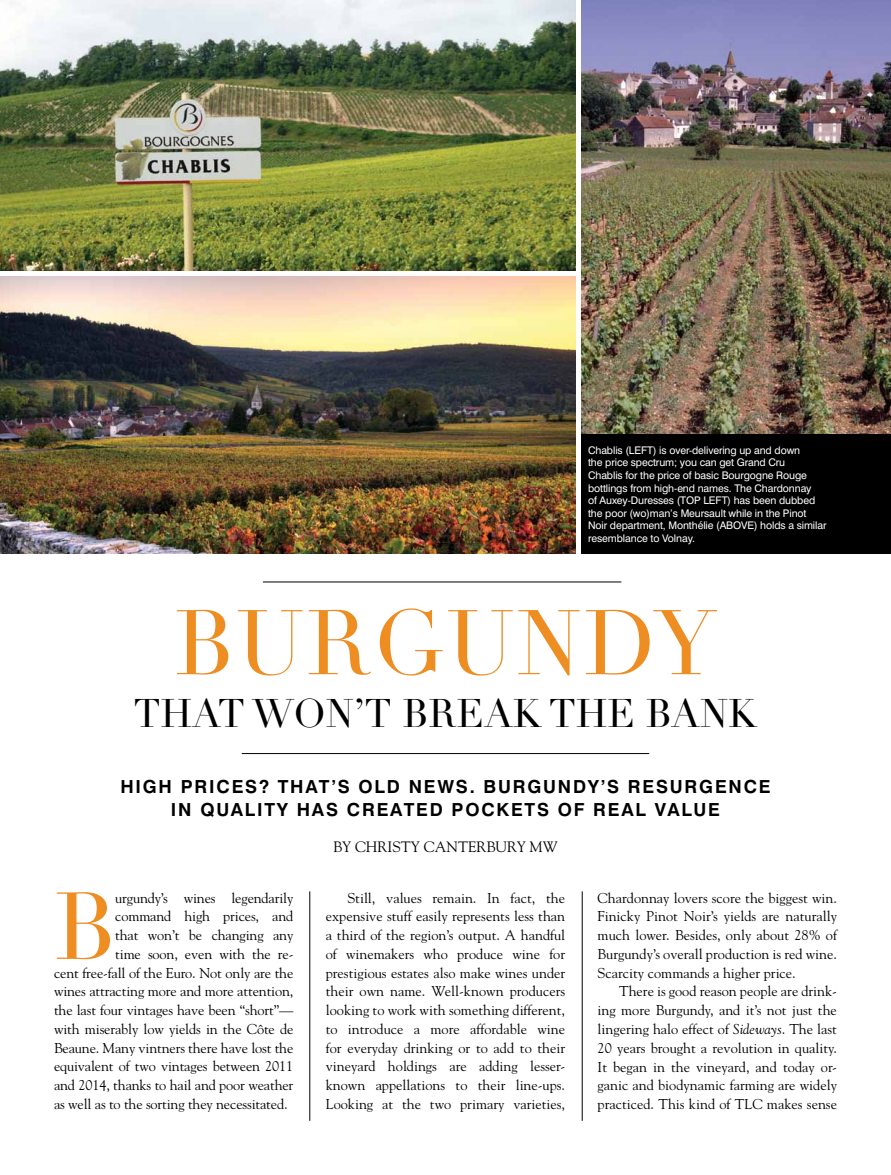
<style>
.page{position:relative;width:891px;height:1175px;background:#fff}
.page>*{position:absolute;margin:0;border:0;box-sizing:border-box;transform-origin:0 0}
.t1{font:93.3px "Didot";color:#ed8d22}
.t2{font:90px "Didot";letter-spacing:.02em;color:#ed8d22}
.t3{font:39px "Didot";color:#000}
.t4{font:700 18px/22.5px "Swiss 721 BT";letter-spacing:.1em;color:#000;text-align:center}
.t5{font:15px "Goudy";color:#000}
.t6{font:14.25px/18.8px "Goudy";letter-spacing:-.01em;color:#000;text-align:justify}
.t7{font:10.5px/12.6px "Swiss 721 BT";letter-spacing:-.01em;color:#fff}
.s1{font-style:italic}
</style>
<div class="page">
<hr style="left:582px;top:891px;width:1px;height:229px;background:#000">
<hr style="left:310px;top:891px;width:1px;height:229px;background:#000">
<img style="left:581px;top:0;width:310px;height:434px">
<hr style="left:263px;top:581px;width:358px;height:1px;background:#000">
<hr style="left:242px;top:753px;width:407px;height:1px;background:#000">
<div style="left:581px;top:434px;width:310px;height:120px;background:#000"></div>
<img style="left:0;top:276px;width:575px;height:278px">
<img style="left:0;top:0;width:575px;height:270px">
<p class="t7" style="left:588px;top:443px;width:240px">Chablis (LEFT) is over-delivering up and down<br>the price spectrum; you can get Grand Cru<br>Chablis for the price of basic Bourgogne Rouge bottlings from high-end names. The Chardonnay<br>of Auxey-Duresses (TOP LEFT) has been dubbed the poor (wo)man’s Meursault while in the Pinot Noir department, Monthélie (ABOVE) holds a similar resemblance to Volnay.</p>
<h2 class="t2" style="left:174px;top:589px;width:544px">BURGUNDY</h2>
<h3 class="t3" style="left:134px;top:690px;width:625px">THAT WON’T BREAK THE BANK</h3>
<p class="t4" style="left:120px;top:775px;width:652px">HIGH PRICES? THAT’S OLD NEWS. BURGUNDY’S RESURGENCE<br>IN QUALITY HAS CREATED POCKETS OF REAL VALUE</p>
<p class="t5" style="left:333px;top:837px;width:226px">BY CHRISTY CANTERBURY MW</p>
<h1 class="t1" style="left:54px;top:871px;width:64px">B</h1>
<p class="t6" style="left:115px;top:887px;width:180px">urgundy’s wines legendarily</p>
<p class="t6" style="left:115px;top:906px;width:180px">command high prices, and</p>
<p class="t6" style="left:115px;top:925px;width:180px">that won’t be changing any</p>
<p class="t6" style="left:115px;top:944px;width:180px">time soon, even with the re-</p>
<p class="t6" style="left:54px;top:962px;width:241px">cent free-fall of the Euro. Not only are the</p>
<p class="t6" style="left:54px;top:981px;width:241px">wines attracting more and more attention,</p>
<p class="t6" style="left:54px;top:1000px;width:241px">the last four vintages have been “short”—</p>
<p class="t6" style="left:54px;top:1019px;width:241px">with miserably low yields in the Côte de</p>
<p class="t6" style="left:54px;top:1037px;width:241px">Beaune. Many vintners there have lost the</p>
<p class="t6" style="left:54px;top:1056px;width:241px">equivalent of two vintages between 2011</p>
<p class="t6" style="left:54px;top:1075px;width:241px">and 2014, thanks to hail and poor weather</p>
<p class="t6" style="left:54px;top:1094px;width:235px">as well as to the sorting they necessitated.</p>
<p class="t6" style="left:326px;top:887px;width:241px;text-indent:22px">Still, values remain. In fact, the expensive stuff easily represents less than a third of the region’s output. A handful of winemakers who produce wine for prestigious estates also make wines under their own name. Well-known producers looking to work with something different, to introduce a more affordable wine for everyday drinking or to add to their vineyard holdings are adding lesser&shy;known appellations to their line-ups.<br>Looking at the two primary varieties,</p>
<p class="t6" style="left:598px;top:888px;width:241px">Chardonnay lovers score the biggest win.<br>Finicky Pinot Noir’s yields are naturally much lower. Besides, only about 28% of Burgundy’s overall production is red wine.<br>Scarcity commands a higher price.</p>
<p class="t6" style="left:598px;top:981px;width:241px;text-indent:22px">There is good reason people are drink&shy;ing more Burgundy, and it’s not just the lingering halo effect of <span class="s1">Sideways</span>. The last 20 years brought a revolution in quality.<br>It began in the vineyard, and today or&shy;ganic and biodynamic farming are widely practiced. This kind of TLC makes sense</p>
</div>
